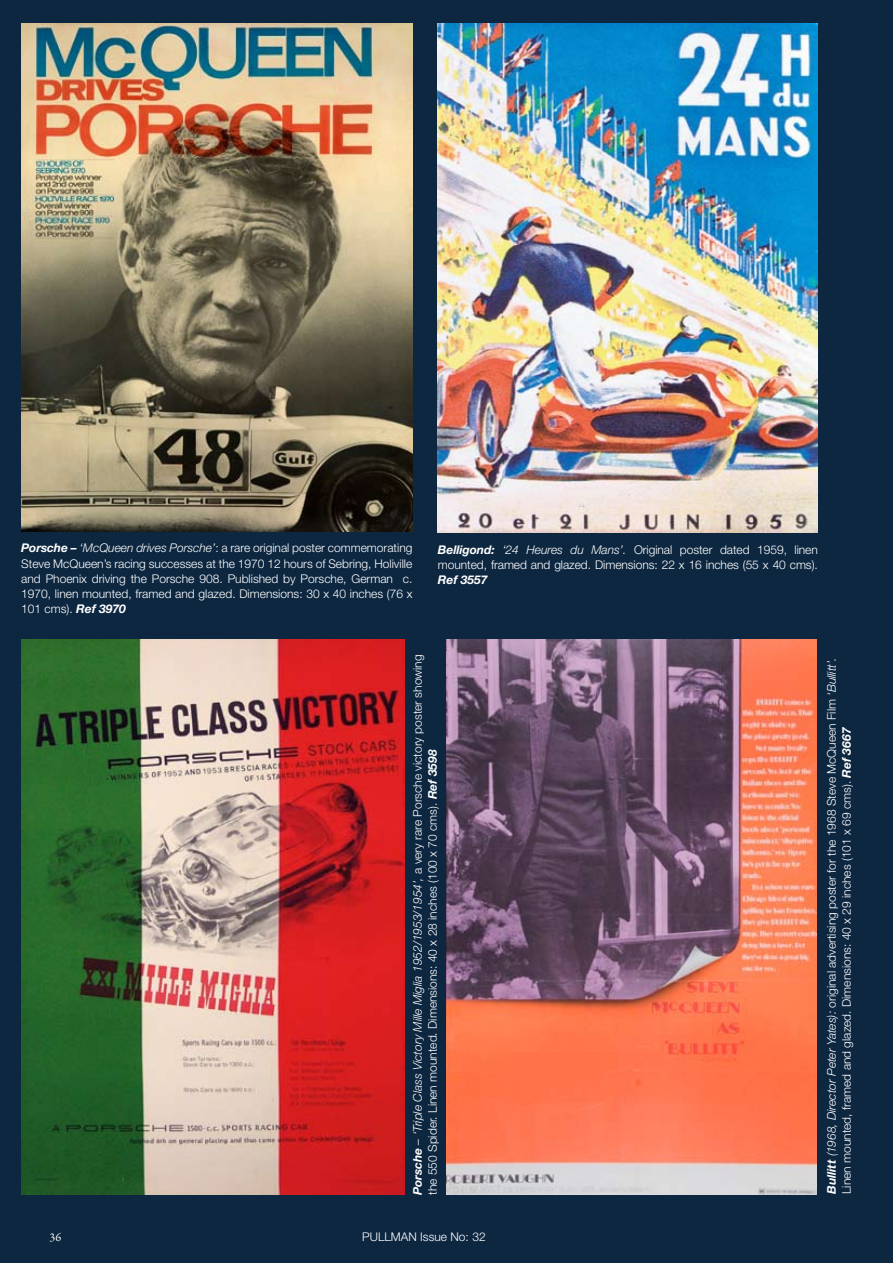
<style>
.page{position:relative;width:893px;height:1263px;background:#0d2741}
.page>*{position:absolute;margin:0;border:0;box-sizing:border-box;transform-origin:0 0}
.t1{font:300 12px/15px "Helvetica Neue";color:#fff}
.t2{font:italic 700 12px "Helvetica Neue";letter-spacing:-.005em;color:#fff}
.t3{font:12px "Garamond Premr Pro";color:#fff}
.s1{font-weight:700;font-style:italic}
.s2{font-style:italic}
</style>
<div class="page">
<img style="left:446px;top:639px;width:370px;height:556px">
<img style="left:21px;top:24px;width:391px;height:507px">
<img style="left:438px;top:24px;width:380px;height:509px">
<img style="left:21px;top:639px;width:383px;height:556px">
<p class="t1" style="left:21px;top:540px;width:393px;text-align:justify"><span class="s1">Porsche –</span> <span class="s2">‘McQueen drives Porsche’</span>: a rare original poster commemorating Steve McQueen’s racing successes at the 1970 12 hours of Sebring, Holiville and Phoenix driving the Porsche 908. Published by Porsche, German c.<br>1970, linen mounted, framed and glazed. Dimensions: 30 x 40 inches (76 x 101 cms). <span class="s1">Ref 3970</span></p>
<p class="t1" style="left:438px;top:542px;width:381px"><span class="s1">Belligond:</span> <span class="s2">‘24 Heures du Mans’.</span> Original poster dated 1959, linen mounted, framed and glazed. Dimensions: 22 x 16 inches (55 x 40 cms).</p>
<p class="t2" style="left:438px;top:572px;width:51px">Ref 3557</p>
<p class="t1" style="left:410px;top:1195px;width:542px;rotate:-90deg"><span class="s1">Porsche</span> <span class="s2">– ‘Triple Class Victory Mille Miglia 1952/1953/1954’,</span> a very rare Porsche victory poster showing the 550 Spider. Linen mounted. Dimensions: 40 x 28 inches (100 x 70 cms). <span class="s1">Ref 3598</span></p>
<p class="t3" style="left:50px;top:1230px;width:13px">36</p>
<p class="t1" style="left:362px;top:1229px;width:125px">PULLMAN Issue No: 32</p>
<p class="t1" style="left:824px;top:1194px;width:538px;rotate:-90deg"><span class="s1">Bullitt</span> <span class="s2">(1968, Director Peter Yates):</span> original advertising poster for the 1968 Steve McQueen Film <span class="s2">‘Bullitt’.<br></span>Linen mounted, framed and glazed. Dimensions: 40 x 29 inches (101 x 69 cms). <span class="s1">Ref 3667</span></p>
</div>
